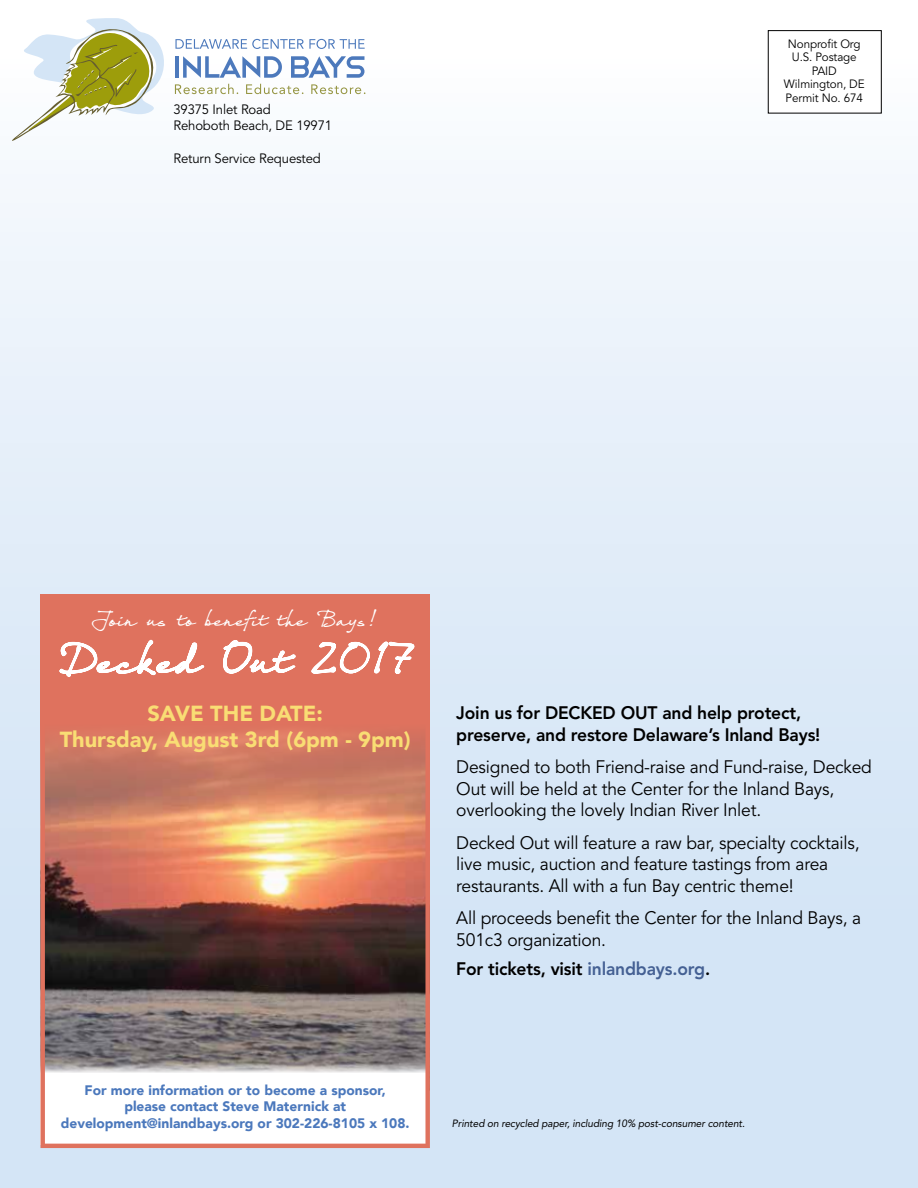
<style>
.page{position:relative;width:918px;height:1188px;background:#fff}
.page>*{position:absolute;margin:0;border:0;box-sizing:border-box;transform-origin:0 0}
.t1{font:900 21.75px/26.1px "Avenir";color:#f9dd74;text-align:center}
.t2{font:900 21.75px "Thought";color:#fff}
.t3{font:18px/21.6px "Avenir";letter-spacing:-.01em;color:#000}
.t4{font:800 18px/21.6px "Avenir";letter-spacing:-.01em;color:#000}
.t5{font:900 13.8px/16.5px "Avenir";color:#4b78bc;text-align:center}
.t6{font:13.5px/16.2px "Avenir";letter-spacing:-.01em;color:#000}
.t7{font:12px/13.5px "Avenir";letter-spacing:-.01em;color:#000;text-align:center}
.t8{font:italic 10.5px "Avenir";letter-spacing:-.01em;color:#000}
.s1{color:#446093}
</style>
<div class="page">
<div style="left:0;top:0;width:918px;height:1188px;background:linear-gradient(to bottom,#fafcfe,#cbe0f4)"></div>
<div style="left:768px;top:31px;width:113px;height:82px;background:#fff"></div>
<div style="left:768px;top:30px;width:114px;height:83px;border:1px solid #000"></div>
<svg style="left:12px;top:18px;width:353px;height:123px"></svg>
<img style="left:40px;top:594px;width:390px;height:554px">
<p class="t6" style="left:173px;top:102px;width:160px">39375 Inlet Road<br>Rehoboth Beach, DE 19971</p>
<p class="t6" style="left:173px;top:151px;width:149px">Return Service Requested</p>
<p class="t2" style="left:91px;top:606px;width:291px">Join us to benefit the Bays!</p>
<p class="t7" style="left:784px;top:37px;width:82px">Nonprofit Org<br>U.S. Postage<br>PAID<br>Wilmington, DE<br>Permit No. 674</p>
<p class="t1" style="left:60px;top:700px;width:352px">SAVE THE DATE:<br>Thursday, August 3rd (6pm - 9pm)</p>
<p class="t4" style="left:456px;top:702px;width:366px">Join us for DECKED OUT and help protect, preserve, and restore Delaware’s Inland Bays!</p>
<p class="t3" style="left:456px;top:756px;width:417px">Designed to both Friend-raise and Fund-raise, Decked<br>Out will be held at the Center for the Inland Bays, overlooking the lovely Indian River Inlet.</p>
<p class="t3" style="left:456px;top:832px;width:405px">Decked Out will feature a raw bar, specialty cocktails, live music, auction and feature tastings from area restaurants. All with a fun Bay centric theme!</p>
<p class="t3" style="left:456px;top:908px;width:406px">All proceeds benefit the Center for the Inland Bays, a<br>501c3 organization.</p>
<p class="t4" style="left:456px;top:957px;width:255px">For tickets, visit <span class="s1">inlandbays.org</span>.</p>
<p class="t5" style="left:61px;top:1081px;width:350px">For more information or to become a sponsor,<br>please contact Steve Maternick at development@inlandbays.org or 302-226-8105 x 108.</p>
<p class="t8" style="left:452px;top:1117px;width:294px">Printed on recycled paper, including 10% post-consumer content.</p>
</div>
